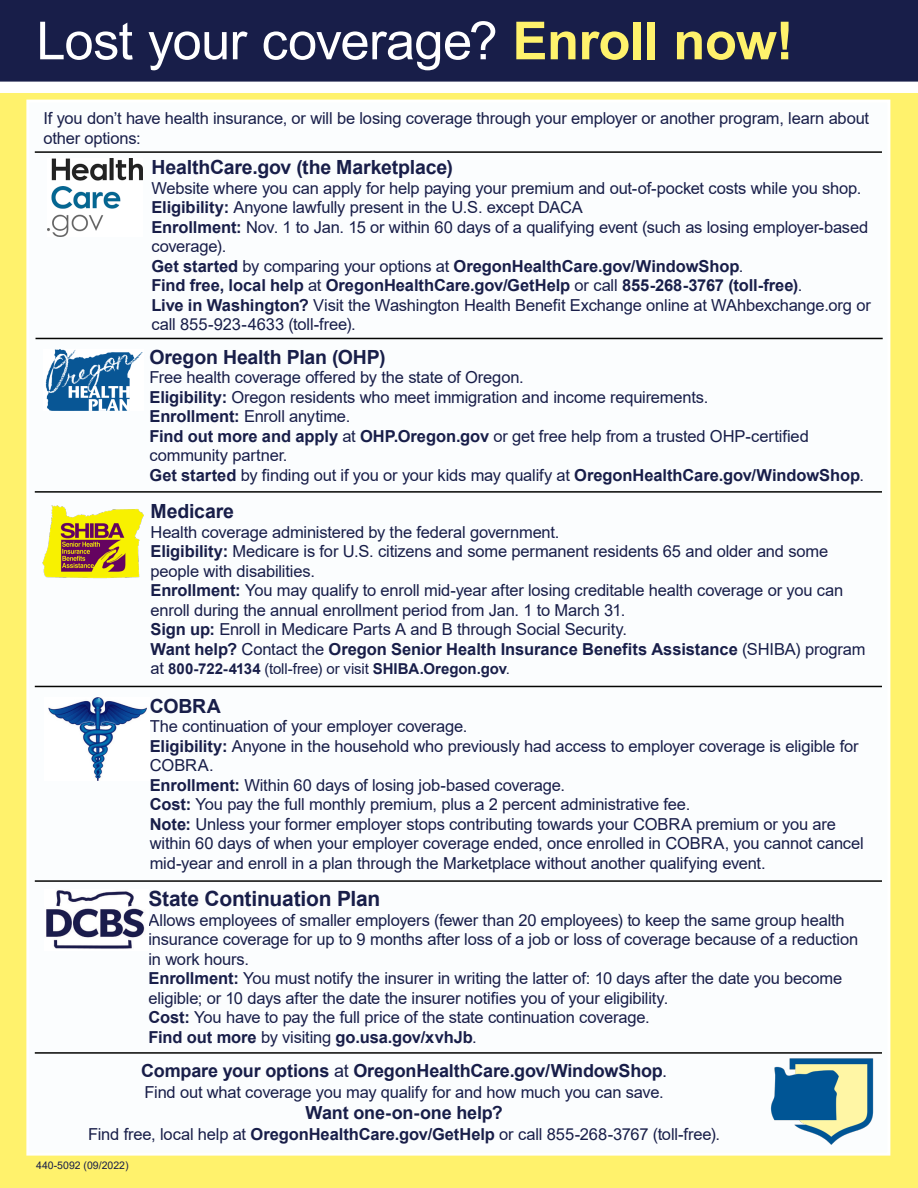
<style>
.page{position:relative;width:918px;height:1188px;background:#fff}
.page>*{position:absolute;margin:0;border:0;box-sizing:border-box;transform-origin:0 0}
.headline{font:52.5px "Arial";letter-spacing:-.015em;color:#fff}
.t1{font:700 21px "Arial";letter-spacing:-.01em;color:#181e49}
.t2{font:700 19.5px "Arial";letter-spacing:-.01em;color:#181e49}
.t3{font:700 18px "Arial";letter-spacing:-.01em;color:#181e49}
.t4{font:16.5px/19.5px "Arial";letter-spacing:-.01em;color:#181e49}
.t5{font:700 16.5px "Arial";letter-spacing:-.005em;color:#181e49}
.t6{font:700 15px "Arial";color:#181e49}
.t7{font:10.5px "Arial";color:#181e49}
.s1{font-weight:700;color:#fff26c}
.s2{font-weight:700}
.s3{font-weight:400}
.s4{font-weight:400;font-size:16.5px}
</style>
<div class="page">
<div style="left:0;top:0;width:918px;height:82px;background:#181e49"></div>
<div style="left:0;top:94px;width:918px;height:1094px;background:#fff26c"></div>
<div style="left:26px;top:100px;width:864px;height:1056px;background:#fbfdfe;border:3px solid #fff"></div>
<img style="left:45px;top:349px;width:98px;height:61px">
<img style="left:47px;top:159px;width:96px;height:78px">
<img style="left:48px;top:698px;width:99px;height:82px">
<img style="left:43px;top:505px;width:100px;height:73px">
<img style="left:46px;top:890px;width:99px;height:59px">
<hr style="left:36px;top:338px;width:847px;height:1px;background:#040503">
<hr style="left:35px;top:491px;width:847px;height:2px;background:#040503">
<hr style="left:35px;top:686px;width:847px;height:1px;background:#040503">
<hr style="left:35px;top:880px;width:847px;height:2px;background:#040503">
<hr style="left:35px;top:1052px;width:847px;height:2px;background:#040503">
<hr style="left:35px;top:151px;width:847px;height:2px;background:#040503">
<img style="left:771px;top:1058px;width:103px;height:87px">
<p class="headline" style="left:36px;top:5px;width:759px">Lost your coverage? <span class="s1">Enroll now!</span></p>
<p class="t4" style="left:44px;top:108px;width:827px">If you don’t have health insurance, or will be losing coverage through your employer or another program, learn about other options:</p>
<p class="t2" style="left:151px;top:154px;width:303px">HealthCare.gov (the Marketplace)</p>
<p class="t4" style="left:151px;top:178px;width:711px">Website where you can apply for help paying your premium and out-of-pocket costs while you shop.</p>
<p class="t4" style="left:151px;top:198px;width:433px"><span class="s2">Eligibility:</span> Anyone lawfully present in the U.S. except DACA</p>
<p class="t4" style="left:151px;top:217px;width:718px"><span class="s2">Enrollment:</span> Nov. 1 to Jan. 15 or within 60 days of a qualifying event (such as losing employer-based coverage).</p>
<p class="t5" style="left:151px;top:254px;width:593px">Get started <span class="s3">by comparing your options at</span> OregonHealthCare.gov/WindowShop<span class="s3">.</span></p>
<p class="t5" style="left:151px;top:274px;width:652px">Find free, local help <span class="s3">at</span> OregonHealthCare.gov/GetHelp <span class="s3">or call</span> 855-268-3767 (toll-free)<span class="s3">.</span></p>
<p class="t4" style="left:151px;top:295px;width:721px"><span class="s2">Live in Washington?</span> Visit the Washington Health Benefit Exchange online at WAhbexchange.org or call 855-923-4633 (toll-free).</p>
<p class="t2" style="left:149px;top:343px;width:238px">Oregon Health Plan (OHP)</p>
<p class="t4" style="left:149px;top:368px;width:376px">Free health coverage offered by the state of Oregon.</p>
<p class="t4" style="left:149px;top:387px;width:560px"><span class="s2">Eligibility:</span> Oregon residents who meet immigration and income requirements.</p>
<p class="t4" style="left:149px;top:407px;width:202px"><span class="s2">Enrollment:</span> Enroll anytime.</p>
<p class="t4" style="left:149px;top:426px;width:661px"><span class="s2">Find out more and apply</span> at <span class="s2">OHP.Oregon.gov</span> or get free help from a trusted OHP-certified community partner.</p>
<p class="t5" style="left:149px;top:463px;width:716px">Get started <span class="s3">by finding out if you or your kids may qualify at</span> OregonHealthCare.gov/WindowShop<span class="s3">.</span></p>
<p class="t2" style="left:151px;top:498px;width:85px">Medicare</p>
<p class="t4" style="left:151px;top:522px;width:411px">Health coverage administered by the federal government.</p>
<p class="t4" style="left:151px;top:542px;width:679px"><span class="s2">Eligibility:</span> Medicare is for U.S. citizens and some permanent residents 65 and older and some people with disabilities.</p>
<p class="t4" style="left:151px;top:581px;width:694px"><span class="s2">Enrollment:</span> You may qualify to enroll mid-year after losing creditable health coverage or you can enroll during the annual enrollment period from Jan. 1 to March 31.</p>
<p class="t4" style="left:151px;top:620px;width:478px"><span class="s2">Sign up:</span> Enroll in Medicare Parts A and B through Social Security.</p>
<p class="t5" style="left:151px;top:637px;width:716px">Want help? <span class="s3">Contact the</span> Oregon Senior Health Insurance Benefits Assistance <span class="s3">(SHIBA) program</span></p>
<p class="t6" style="left:151px;top:658px;width:361px"><span class="s4">at</span> 800-722-4134 <span class="s3">(toll-free) or visit</span> SHIBA.Oregon.gov<span class="s3">.</span></p>
<p class="t2" style="left:150px;top:692px;width:73px">COBRA</p>
<p class="t4" style="left:150px;top:717px;width:319px">The continuation of your employer coverage.</p>
<p class="t4" style="left:150px;top:736px;width:710px"><span class="s2">Eligibility:</span> Anyone in the household who previously had access to employer coverage is eligible for<br>COBRA.</p>
<p class="t4" style="left:150px;top:775px;width:417px"><span class="s2">Enrollment:</span> Within 60 days of losing job-based coverage.</p>
<p class="t4" style="left:150px;top:795px;width:542px"><span class="s2">Cost:</span> You pay the full monthly premium, plus a 2 percent administrative fee.</p>
<p class="t4" style="left:150px;top:814px;width:716px"><span class="s2">Note:</span> Unless your former employer stops contributing towards your COBRA premium or you are within 60 days of when your employer coverage ended, once enrolled in COBRA, you cannot cancel mid-year and enroll in a plan through the Marketplace without another qualifying event.</p>
<p class="t1" style="left:149px;top:884px;width:233px">State Continuation Plan</p>
<p class="t4" style="left:149px;top:910px;width:711px">Allows employees of smaller employers (fewer than 20 employees) to keep the same group health insurance coverage for up to 9 months after loss of a job or loss of coverage because of a reduction in work hours.</p>
<p class="t4" style="left:149px;top:969px;width:695px"><span class="s2">Enrollment:</span> You must notify the insurer in writing the latter of: 10 days after the date you become</p>
<p class="t4" style="left:149px;top:988px;width:521px">eligible; or 10 days after the date the insurer notifies you of your eligibility.</p>
<p class="t4" style="left:149px;top:1008px;width:503px"><span class="s2">Cost:</span> You have to pay the full price of the state continuation coverage.</p>
<p class="t5" style="left:149px;top:1025px;width:330px">Find out more <span class="s3">by visiting</span> go.usa.gov/xvhJb<span class="s3">.</span></p>
<p class="t3" style="left:141px;top:1058px;width:527px">Compare your options <span class="s3">at</span> OregonHealthCare.gov/WindowShop<span class="s3">.</span></p>
<p class="t4" style="left:144px;top:1082px;width:521px">Find out what coverage you may qualify for and how much you can save.</p>
<p class="t3" style="left:306px;top:1100px;width:199px">Want one-on-one help?</p>
<p class="t4" style="left:88px;top:1124px;width:633px">Find free, local help at <span class="s2">OregonHealthCare.gov/GetHelp</span> or call 855-268-3767 (toll-free).</p>
<p class="t7" style="left:36px;top:1158px;width:94px">440-5092 (09/2022)</p>
</div>
